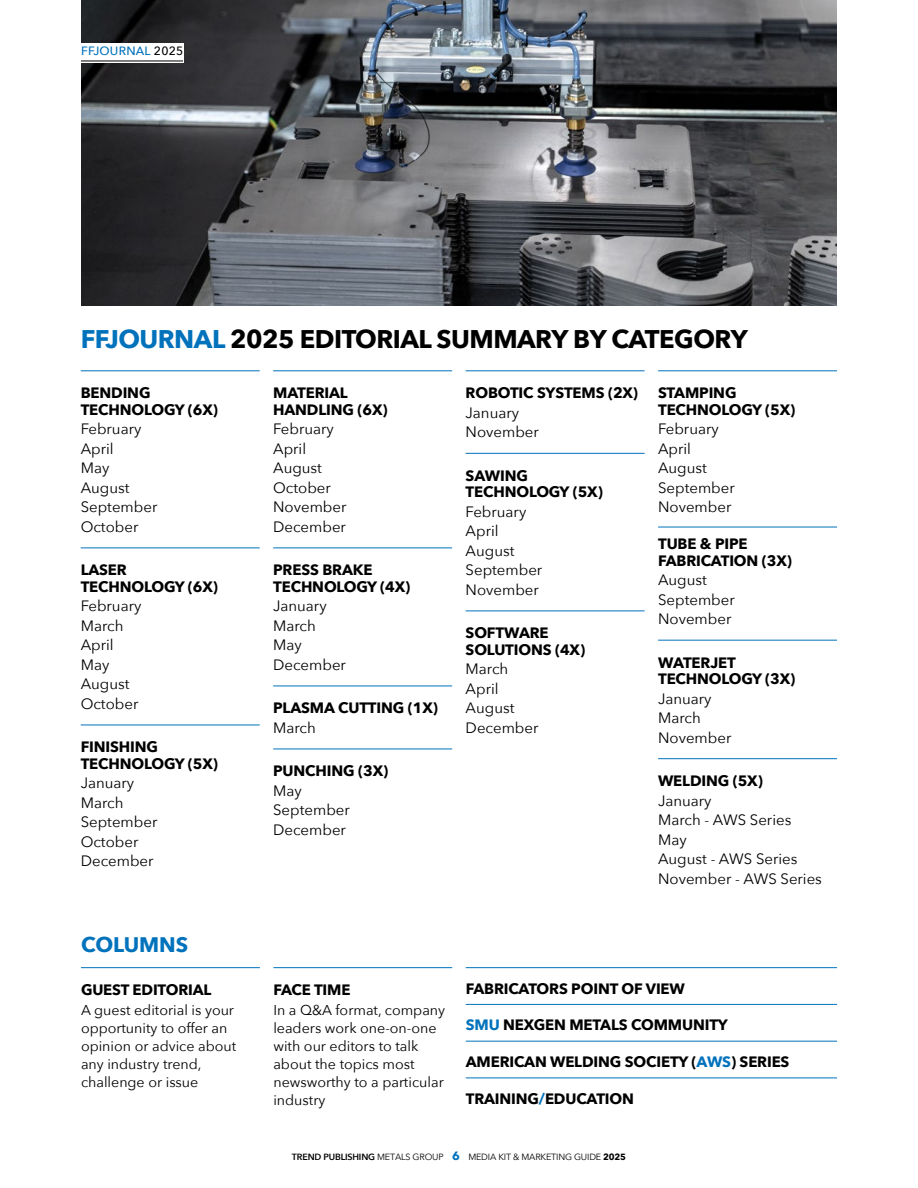
<style>
.page{position:relative;width:918px;height:1188px;background:#fff}
.page>*{position:absolute;margin:0;border:0;box-sizing:border-box;transform-origin:0 0}
.t1{font:700 25.5px "Avenir Next";letter-spacing:-.02em;color:#000}
.t2{font:700 21px "Avenir Next";color:#0072bc}
.t3{font:15px/19.5px "Avenir Next";color:#000}
.t4{font:700 15px/16.5px "Avenir Next";letter-spacing:-.01em;color:#000}
.t5{font:14.25px/18px "Avenir Next";color:#000}
.t6{font:500 12px "Avenir Next";letter-spacing:.02em;color:#0072bc}
.t7{font:9px "Avenir Next";letter-spacing:-.02em;color:#000}
.s1{color:#000}
.s2{color:#0072bc}
.s3{font-weight:600}
.s4{font-weight:700;font-size:12px;color:#0072bc}
.s5{font-weight:700}
</style>
<div class="page">
<img style="left:81px;top:0;width:756px;height:305px">
<div style="left:81px;top:43px;width:102px;height:20px;background:#fff"></div>
<hr style="left:81px;top:61px;width:102px;height:1px;background:#000">
<hr style="left:81px;top:370px;width:179px;height:1px;background:#0072bc">
<hr style="left:81px;top:548px;width:179px;height:1px;background:#0072bc">
<hr style="left:81px;top:725px;width:179px;height:1px;background:#0072bc">
<hr style="left:273px;top:370px;width:179px;height:1px;background:#0072bc">
<hr style="left:273px;top:548px;width:179px;height:1px;background:#0072bc">
<hr style="left:273px;top:686px;width:179px;height:1px;background:#0072bc">
<hr style="left:273px;top:749px;width:179px;height:1px;background:#0072bc">
<hr style="left:466px;top:370px;width:179px;height:1px;background:#0072bc">
<hr style="left:466px;top:453px;width:179px;height:1px;background:#0072bc">
<hr style="left:466px;top:611px;width:179px;height:1px;background:#0072bc">
<hr style="left:658px;top:370px;width:179px;height:1px;background:#0072bc">
<hr style="left:658px;top:527px;width:179px;height:1px;background:#0072bc">
<hr style="left:658px;top:640px;width:179px;height:1px;background:#0072bc">
<hr style="left:658px;top:758px;width:179px;height:1px;background:#0072bc">
<hr style="left:81px;top:967px;width:179px;height:1px;background:#0072bc">
<hr style="left:273px;top:967px;width:179px;height:1px;background:#0072bc">
<hr style="left:466px;top:967px;width:371px;height:1px;background:#0072bc">
<hr style="left:466px;top:1004px;width:371px;height:1px;background:#0072bc">
<hr style="left:466px;top:1041px;width:371px;height:1px;background:#0072bc">
<hr style="left:466px;top:1078px;width:371px;height:1px;background:#0072bc">
<p class="t6" style="left:81px;top:41px;width:104px">FFJOURNAL <span class="s1">2025</span></p>
<h1 class="t1" style="left:81px;top:317px;width:668px"><span class="s2">FFJOURNAL</span> 2025 EDITORIAL SUMMARY BY CATEGORY</h1>
<p class="t4" style="left:81px;top:384px;width:139px">BENDING<br>TECHNOLOGY (6X)</p>
<p class="t3" style="left:81px;top:419px;width:78px">February<br>April<br>May<br>August<br>September<br>October</p>
<p class="t4" style="left:81px;top:562px;width:139px">LASER<br>TECHNOLOGY (6X)</p>
<p class="t3" style="left:81px;top:596px;width:62px">February<br>March<br>April<br>May<br>August<br>October</p>
<p class="t4" style="left:81px;top:739px;width:139px">FINISHING<br>TECHNOLOGY (5X)</p>
<p class="t3" style="left:81px;top:773px;width:78px">January<br>March<br>September<br>October<br>December</p>
<p class="t4" style="left:466px;top:384px;width:174px">ROBOTIC SYSTEMS (2X)</p>
<p class="t3" style="left:466px;top:402px;width:75px">January<br>November</p>
<p class="t4" style="left:466px;top:467px;width:139px">SAWING<br>TECHNOLOGY (5X)</p>
<p class="t3" style="left:466px;top:501px;width:78px">February<br>April<br>August<br>September<br>November</p>
<p class="t4" style="left:466px;top:625px;width:121px">SOFTWARE<br>SOLUTIONS (4X)</p>
<p class="t3" style="left:466px;top:659px;width:74px">March<br>April<br>August<br>December</p>
<p class="t4" style="left:658px;top:384px;width:139px">STAMPING<br>TECHNOLOGY (5X)</p>
<p class="t3" style="left:658px;top:419px;width:78px">February<br>April<br>August<br>September<br>November</p>
<p class="t4" style="left:658px;top:535px;width:135px">TUBE &amp; PIPE<br>FABRICATION (3X)</p>
<p class="t3" style="left:658px;top:569px;width:78px">August<br>September<br>November</p>
<p class="t4" style="left:658px;top:654px;width:139px">WATERJET<br>TECHNOLOGY (3X)</p>
<p class="t3" style="left:658px;top:688px;width:75px">January<br>March<br>November</p>
<p class="t4" style="left:658px;top:772px;width:106px">WELDING (5X)</p>
<p class="t3" style="left:658px;top:790px;width:165px">January<br>March - AWS Series<br>May<br>August - AWS Series<br>November - AWS Series</p>
<p class="t4" style="left:273px;top:384px;width:116px">MATERIAL<br>HANDLING (6X)</p>
<p class="t3" style="left:273px;top:419px;width:75px">February<br>April<br>August<br>October<br>November<br>December</p>
<p class="t4" style="left:273px;top:562px;width:139px">PRESS BRAKE<br>TECHNOLOGY (4X)</p>
<p class="t3" style="left:273px;top:596px;width:74px">January<br>March<br>May<br>December</p>
<p class="t4" style="left:273px;top:700px;width:166px">PLASMA CUTTING (1X)</p>
<p class="t3" style="left:273px;top:717px;width:44px">March</p>
<p class="t4" style="left:273px;top:763px;width:117px">PUNCHING (3X)</p>
<p class="t3" style="left:273px;top:780px;width:78px">May<br>September<br>December</p>
<h2 class="t2" style="left:81px;top:926px;width:109px">COLUMNS</h2>
<p class="t4" style="left:81px;top:981px;width:132px">GUEST EDITORIAL</p>
<p class="t5" style="left:81px;top:1000px;width:157px">A guest editorial is your opportunity to offer an opinion or advice about any industry trend, challenge or issue</p>
<p class="t4" style="left:273px;top:981px;width:79px">FACE TIME</p>
<p class="t5" style="left:273px;top:1000px;width:173px">In a Q&amp;A format, company leaders work one-on-one with our editors to talk about the topics most newsworthy to a particular industry</p>
<p class="t4" style="left:466px;top:980px;width:221px">FABRICATORS POINT OF VIEW</p>
<p class="t4" style="left:466px;top:1017px;width:264px"><span class="s2">SMU</span> NEXGEN METALS COMMUNITY</p>
<p class="t4" style="left:466px;top:1053px;width:325px">AMERICAN WELDING SOCIETY (<span class="s2">AWS</span>) SERIES</p>
<p class="t4" style="left:466px;top:1090px;width:170px">TRAINING<span class="s2">/</span>EDUCATION</p>
<p class="t7" style="left:292px;top:1149px;width:336px"><span class="s3">TREND PUBLISHING</span> METALS GROUP <span class="s4">6</span> MEDIA KIT &amp; MARKETING GUIDE <span class="s5">2025</span></p>
</div>
